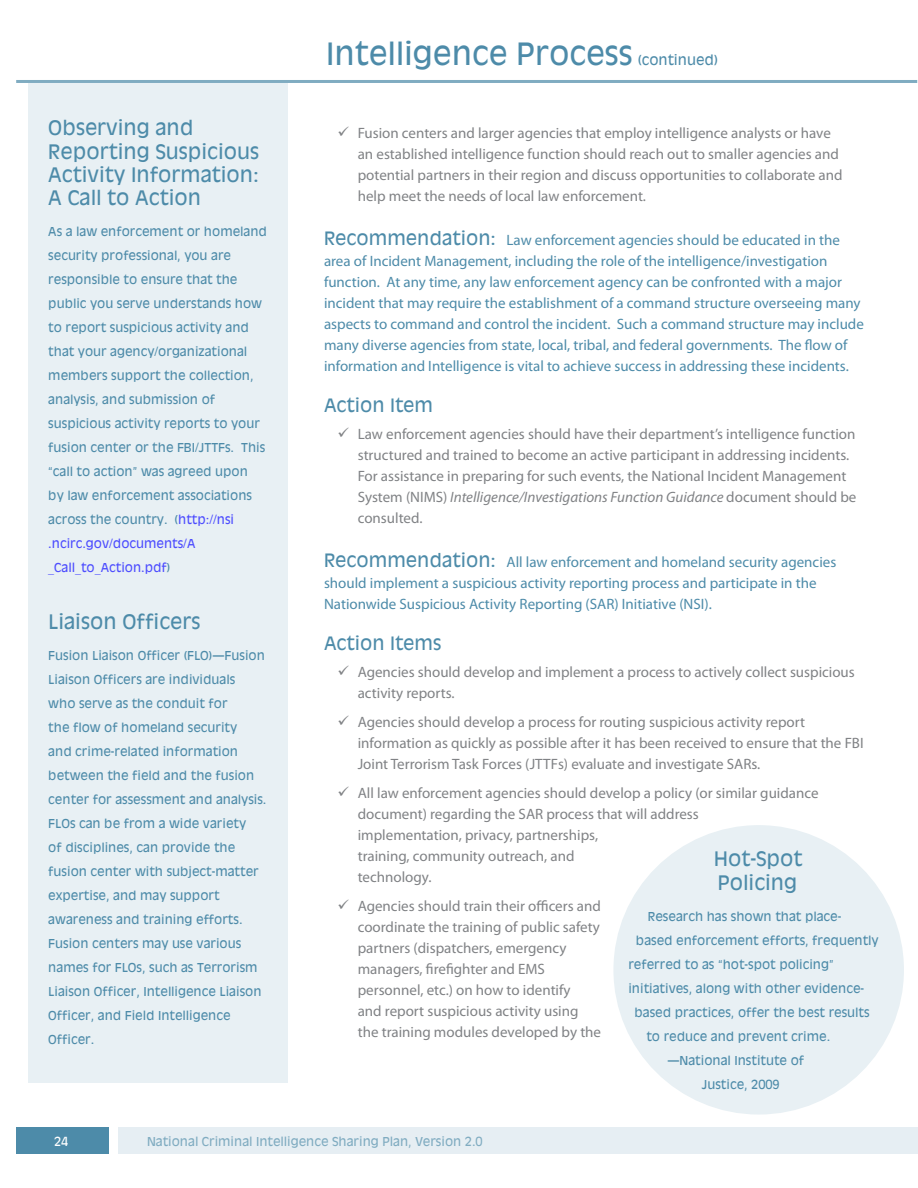
<style>
.page{position:relative;width:918px;height:1188px;background:#fff}
.page>*{position:absolute;margin:0;border:0;box-sizing:border-box;transform-origin:0 0}
.enabler_titles{font:30px "Antique Olive";color:#4d8ba9}
.subhead_one{font:19.5px/23.4px "Antique Olive";color:#4d8ba9}
.new_action_items_sub{font:18px "Antique Olive";color:#4d8ba9}
.new_action_items_bul{font:15px/21px "Myriad Pro";color:#808285}
.new_recommendations{font:15px/21px "Myriad Pro";color:#4d8ba9}
.enabler_titles-2{font:13.5px "Antique Olive";color:#4d8ba9}
.caption_small{font:12px/24px "Antique Olive";color:#4d8ba9}
.t1{font:12px "Antique Olive";color:#80acc1}
.t2{font:12px "Antique Olive";color:#fff}
.s1{color:#4d4dff}
.s2{font-family:"Antique Olive";font-size:18px}
.s3{font-style:italic}
</style>
<div class="page">
<div style="left:16px;top:1128px;width:93px;height:26px;background:#4d8ba9"></div>
<div style="left:119px;top:1128px;width:799px;height:26px;background:#e6eef3"></div>
<div style="left:28px;top:81px;width:259px;height:1002px;background:#e8f0f4"></div>
<div style="left:613px;top:825px;width:291px;height:290px;background:#e8f0f4;border-radius:50%"></div>
<hr style="left:16px;top:80px;width:901px;height:3px;background:#80acc1">
<p class="subhead_one" style="left:48px;top:116px;width:212px">Observing and<br>Reporting Suspicious<br>Activity Information:<br>A Call to Action</p>
<p class="caption_small" style="left:48px;top:220px;width:220px">As a law enforcement or homeland security professional, you are responsible to ensure that the public you serve understands how to report suspicious activity and that your agency/organizational members support the collection, analysis, and submission of suspicious activity reports to your fusion center or the FBI/JTTFs. This “call to action” was agreed upon<br>by law enforcement associations across the country. (<span class="s1">http://nsi .ncirc.gov/documents/A _Call_to_Action.pdf</span>)</p>
<p class="subhead_one" style="left:48px;top:610px;width:154px">Liaison Officers</p>
<p class="caption_small" style="left:48px;top:644px;width:220px">Fusion Liaison Officer (FLO)—Fusion<br>Liaison Officers are individuals<br>who serve as the conduit for<br>the flow of homeland security<br>and crime-related information between the field and the fusion center for assessment and analysis.<br>FLOs can be from a wide variety<br>of disciplines, can provide the fusion center with subject-matter expertise, and may support awareness and training efforts.<br>Fusion centers may use various names for FLOs, such as Terrorism<br>Liaison Officer, Intelligence Liaison<br>Officer, and Field Intelligence<br>Officer.</p>
<p class="enabler_titles" style="left:326px;top:34px;width:308px">Intelligence Process</p>
<p class="enabler_titles-2" style="left:638px;top:51px;width:82px">(continued)</p>
<p class="new_action_items_bul" style="left:358px;top:122px;width:486px">Fusion centers and larger agencies that employ intelligence analysts or have an established intelligence function should reach out to smaller agencies and potential partners in their region and discuss opportunities to collaborate and help meet the needs of local law enforcement.</p>
<p class="new_recommendations" style="left:324px;top:229px;width:541px"><span class="s2">Recommendation:</span> Law enforcement agencies should be educated in the area of Incident Management, including the role of the intelligence/investigation function. At any time, any law enforcement agency can be confronted with a major incident that may require the establishment of a command structure overseeing many aspects to command and control the incident. Such a command structure may include many diverse agencies from state, local, tribal, and federal governments. The flow of information and Intelligence is vital to achieve success in addressing these incidents.</p>
<p class="new_action_items_sub" style="left:324px;top:394px;width:111px">Action Item</p>
<p class="new_action_items_bul" style="left:358px;top:423px;width:500px">Law enforcement agencies should have their department’s intelligence function structured and trained to become an active participant in addressing incidents.<br>For assistance in preparing for such events, the National Incident Management System (NIMS) <span class="s3">Intelligence/Investigations Function Guidance</span> document should be consulted.</p>
<p class="new_recommendations" style="left:324px;top:551px;width:514px"><span class="s2">Recommendation:</span> All law enforcement and homeland security agencies should implement a suspicious activity reporting process and participate in the<br>Nationwide Suspicious Activity Reporting (SAR) Initiative (NSI).</p>
<p class="new_action_items_sub" style="left:324px;top:632px;width:119px">Action Items</p>
<p class="new_action_items_bul" style="left:358px;top:661px;width:499px">Agencies should develop and implement a process to actively collect suspicious activity reports.</p>
<p class="new_action_items_bul" style="left:358px;top:711px;width:507px">Agencies should develop a process for routing suspicious activity report information as quickly as possible after it has been received to ensure that the FBI<br>Joint Terrorism Task Forces (JTTFs) evaluate and investigate SARs.</p>
<p class="new_action_items_bul" style="left:358px;top:782px;width:462px">All law enforcement agencies should develop a policy (or similar guidance document) regarding the SAR process that will address<br>implementation, privacy, partnerships,<br>training, community outreach, and<br>technology.</p>
<p class="new_action_items_bul" style="left:358px;top:895px;width:245px">Agencies should train their officers and coordinate the training of public safety partners (dispatchers, emergency managers, firefighter and EMS personnel, etc.) on how to identify<br>and report suspicious activity using the training modules developed by the</p>
<p class="subhead_one" style="left:714px;top:847px;width:90px">Hot-Spot<br>Policing</p>
<p class="caption_small" style="left:648px;top:904px;width:195px">Research has shown that place-</p>
<p class="caption_small" style="left:636px;top:928px;width:244px">based enforcement efforts, frequently</p>
<p class="caption_small" style="left:628px;top:952px;width:207px">referred to as “hot-spot policing”</p>
<p class="caption_small" style="left:628px;top:976px;width:237px">initiatives, along with other evidence-</p>
<p class="caption_small" style="left:634px;top:1000px;width:237px">based practices, offer the best results</p>
<p class="caption_small" style="left:646px;top:1024px;width:185px">to reduce and prevent crime.</p>
<p class="caption_small" style="left:702px;top:1048px;width:104px;text-indent:-34px">—National Institute of<br>Justice, 2009</p>
<p class="t2" style="left:54px;top:1133px;width:16px">24</p>
<p class="t1" style="left:147px;top:1133px;width:337px">National Criminal Intelligence Sharing Plan, Version 2.0</p>
</div>
